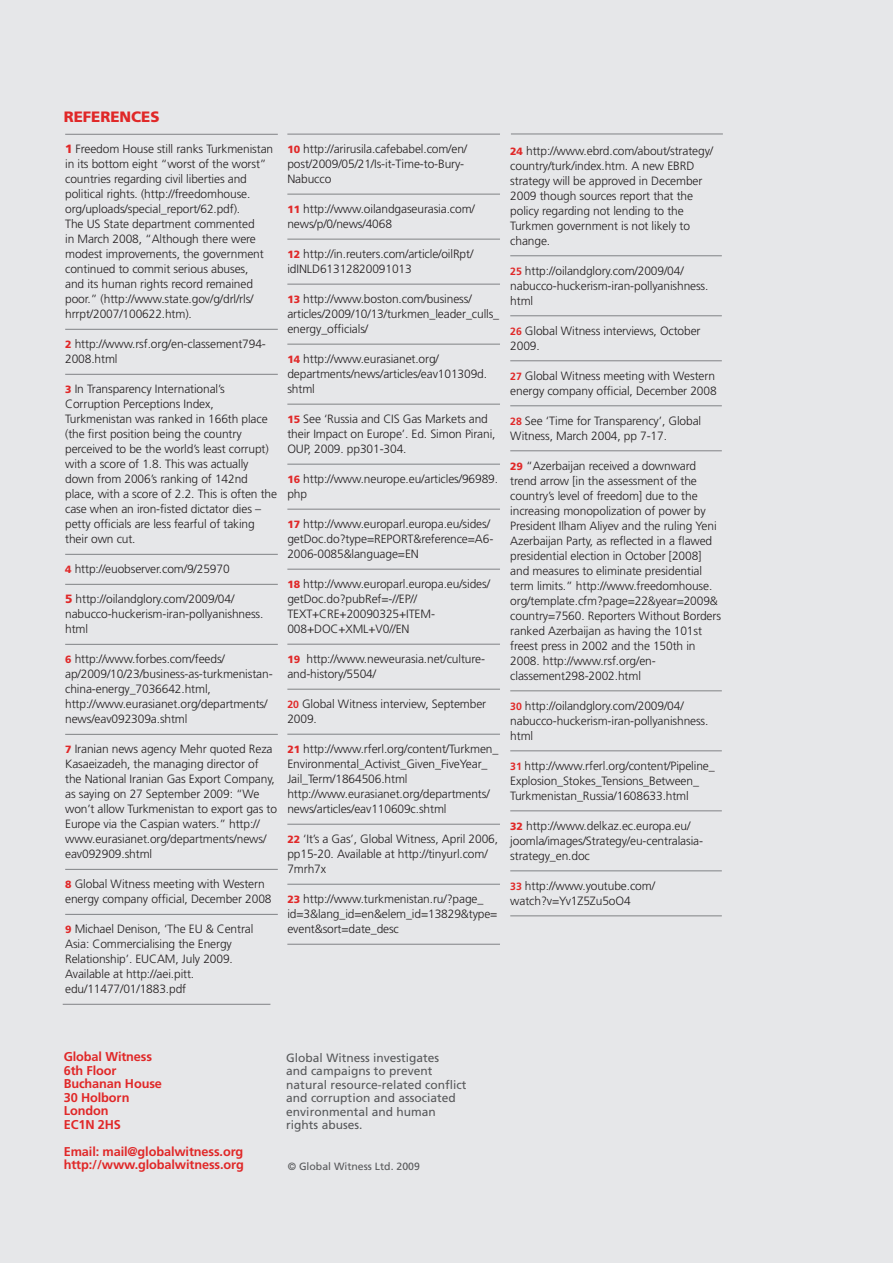
<style>
.page{position:relative;width:893px;height:1263px;background:#e6e7e9}
.page>*{position:absolute;margin:0;border:0;box-sizing:border-box;transform-origin:0 0}
.t1{font:900 15px "Frutiger";color:#e02828}
.t2{font:700 12.75px/13.5px "Frutiger";letter-spacing:-.01em;color:#e02828}
.t3{font:300 12px/15px "Frutiger";letter-spacing:-.01em;color:#231f20}
.t4{font:12px/13.5px "Frutiger";color:#57585a}
.t5{font:10.5px "Frutiger";color:#57585a}
.s1{font-weight:900;color:#e02828}
.s2{font-weight:900;font-size:10.5px;color:#e02828}
.s3{font-weight:700;font-size:10.5px;color:#e02828}
</style>
<div class="page">
<hr style="left:63px;top:1004px;width:207px;height:1px;background:#808285">
<hr style="left:511px;top:134px;width:212px;height:1px;background:#808285">
<hr style="left:65px;top:134px;width:213px;height:1px;background:#808285">
<hr style="left:65px;top:329px;width:213px;height:1px;background:#808285">
<hr style="left:65px;top:374px;width:213px;height:1px;background:#808285">
<hr style="left:65px;top:554px;width:213px;height:1px;background:#808285">
<hr style="left:65px;top:584px;width:213px;height:1px;background:#808285">
<hr style="left:65px;top:644px;width:213px;height:1px;background:#808285">
<hr style="left:65px;top:734px;width:213px;height:1px;background:#808285">
<hr style="left:65px;top:869px;width:213px;height:1px;background:#808285">
<hr style="left:65px;top:914px;width:213px;height:1px;background:#808285">
<hr style="left:287px;top:134px;width:213px;height:1px;background:#808285">
<hr style="left:287px;top:194px;width:213px;height:1px;background:#808285">
<hr style="left:287px;top:239px;width:213px;height:1px;background:#808285">
<hr style="left:287px;top:284px;width:213px;height:1px;background:#808285">
<hr style="left:287px;top:344px;width:213px;height:1px;background:#808285">
<hr style="left:287px;top:404px;width:213px;height:1px;background:#808285">
<hr style="left:287px;top:464px;width:213px;height:1px;background:#808285">
<hr style="left:287px;top:509px;width:213px;height:1px;background:#808285">
<hr style="left:287px;top:569px;width:213px;height:1px;background:#808285">
<hr style="left:287px;top:644px;width:213px;height:1px;background:#808285">
<hr style="left:287px;top:689px;width:213px;height:1px;background:#808285">
<hr style="left:287px;top:734px;width:213px;height:1px;background:#808285">
<hr style="left:287px;top:824px;width:213px;height:1px;background:#808285">
<hr style="left:287px;top:884px;width:213px;height:1px;background:#808285">
<hr style="left:287px;top:944px;width:213px;height:1px;background:#808285">
<hr style="left:510px;top:255px;width:212px;height:1px;background:#808285">
<hr style="left:510px;top:315px;width:212px;height:1px;background:#808285">
<hr style="left:510px;top:360px;width:212px;height:1px;background:#808285">
<hr style="left:510px;top:405px;width:212px;height:1px;background:#808285">
<hr style="left:510px;top:450px;width:212px;height:1px;background:#808285">
<hr style="left:510px;top:690px;width:212px;height:1px;background:#808285">
<hr style="left:510px;top:750px;width:212px;height:1px;background:#808285">
<hr style="left:510px;top:810px;width:212px;height:1px;background:#808285">
<hr style="left:510px;top:870px;width:212px;height:1px;background:#808285">
<hr style="left:510px;top:915px;width:212px;height:1px;background:#808285">
<p class="t1" style="left:64px;top:108px;width:97px">REFERENCES</p>
<p class="t3" style="left:65px;top:142px;width:210px"><span class="s1">1</span> Freedom House still ranks Turkmenistan in its bottom eight “worst of the worst” countries regarding civil liberties and political rights. (http://freedomhouse. org/uploads/special_report/62.pdf).<br>The US State department commented<br>in March 2008, “Although there were modest improvements, the government continued to commit serious abuses,<br>and its human rights record remained poor.” (http://www.state.gov/g/drl/rls/ hrrpt/2007/100622.htm).</p>
<p class="t3" style="left:65px;top:337px;width:202px"><span class="s2">2</span> http://www.rsf.org/en-classement794-<br>2008.html</p>
<p class="t3" style="left:65px;top:382px;width:213px"><span class="s2">3</span> In Transparency International’s Corruption Perceptions Index, Turkmenistan was ranked in 166th place (the first position being the country perceived to be the world’s least corrupt) with a score of 1.8. This was actually down from 2006’s ranking of 142nd place, with a score of 2.2. This is often the case when an iron-fisted dictator dies – petty officials are less fearful of taking their own cut.</p>
<p class="t3" style="left:65px;top:562px;width:166px"><span class="s2">4</span> http://euobserver.com/9/25970</p>
<p class="t3" style="left:65px;top:592px;width:200px"><span class="s1">5</span> http://oilandglory.com/2009/04/ nabucco-huckerism-iran-pollyanishness. html</p>
<p class="t3" style="left:65px;top:652px;width:209px"><span class="s2">6</span> http://www.forbes.com/feeds/ ap/2009/10/23/business-as-turkmenistan&shy;china-energy_7036642.html, http://www.eurasianet.org/departments/ news/eav092309a.shtml</p>
<p class="t3" style="left:65px;top:742px;width:213px"><span class="s2">7</span> Iranian news agency Mehr quoted Reza Kasaeizadeh, the managing director of the National Iranian Gas Export Company, as saying on 27 September 2009: “We won’t allow Turkmenistan to export gas to Europe via the Caspian waters.” http:// www.eurasianet.org/departments/news/ eav092909.shtml</p>
<p class="t3" style="left:65px;top:877px;width:208px"><span class="s2">8</span> Global Witness meeting with Western energy company official, December 2008</p>
<p class="t3" style="left:65px;top:922px;width:190px"><span class="s2">9</span> Michael Denison, ‘The EU &amp; Central<br>Asia: Commercialising the Energy<br>Relationship’. EUCAM, July 2009.<br>Available at http://aei.pitt. edu/11477/01/1883.pdf</p>
<p class="t3" style="left:287px;top:142px;width:181px"><span class="s2">10</span> http://arirusila.cafebabel.com/en/ post/2009/05/21/Is-it-Time-to-Bury-<br>Nabucco</p>
<p class="t3" style="left:287px;top:202px;width:189px"><span class="s2">11</span> http://www.oilandgaseurasia.com/ news/p/0/news/4068</p>
<p class="t3" style="left:287px;top:247px;width:187px"><span class="s2">12</span> http://in.reuters.com/article/oilRpt/ idINLD61312820091013</p>
<p class="t3" style="left:287px;top:292px;width:213px"><span class="s2">13</span> http://www.boston.com/business/ articles/2009/10/13/turkmen_leader_culls_ energy_officials/</p>
<p class="t3" style="left:287px;top:352px;width:201px"><span class="s2">14</span> http://www.eurasianet.org/ departments/news/articles/eav101309d. shtml</p>
<p class="t3" style="left:287px;top:412px;width:210px"><span class="s2">15</span> See ‘Russia and CIS Gas Markets and their Impact on Europe’. Ed. Simon Pirani,<br>OUP, 2009. pp301-304.</p>
<p class="t3" style="left:287px;top:472px;width:212px"><span class="s2">16</span> http://www.neurope.eu/articles/96989. php</p>
<p class="t3" style="left:287px;top:517px;width:207px"><span class="s2">17</span> http://www.europarl.europa.eu/sides/ getDoc.do?type=REPORT&amp;reference=A6-<br>2006-0085&amp;language=EN</p>
<p class="t3" style="left:287px;top:577px;width:204px"><span class="s2">18</span> http://www.europarl.europa.eu/sides/ getDoc.do?pubRef=-//EP//<br>TEXT+CRE+20090325+ITEM-<br>008+DOC+XML+V0//EN</p>
<p class="t3" style="left:287px;top:652px;width:199px"><span class="s2">19</span> http://www.neweurasia.net/culture&shy;and-history/5504/</p>
<p class="t3" style="left:287px;top:697px;width:200px"><span class="s3">20</span> Global Witness interview, September<br>2009.</p>
<p class="t3" style="left:287px;top:742px;width:213px"><span class="s2">21</span> http://www.rferl.org/content/Turkmen_ Environmental_Activist_Given_FiveYear_ Jail_Term/1864506.html http://www.eurasianet.org/departments/ news/articles/eav110609c.shtml</p>
<p class="t3" style="left:287px;top:832px;width:212px"><span class="s2">22</span> ‘It’s a Gas’, Global Witness, April 2006, pp15-20. Available at http://tinyurl.com/<br>7mrh7x</p>
<p class="t3" style="left:287px;top:892px;width:212px"><span class="s2">23</span> http://www.turkmenistan.ru/?page_ id=3&amp;lang_id=en&amp;elem_id=13829&amp;type= event&amp;sort=date_desc</p>
<p class="t3" style="left:510px;top:143px;width:204px"><span class="s2">24</span> http://www.ebrd.com/about/strategy/ country/turk/index.htm. A new EBRD strategy will be approved in December 2009 though sources report that the policy regarding not lending to the Turkmen government is not likely to change.</p>
<p class="t3" style="left:510px;top:263px;width:200px"><span class="s3">25</span> http://oilandglory.com/2009/04/ nabucco-huckerism-iran-pollyanishness. html</p>
<p class="t3" style="left:510px;top:323px;width:192px"><span class="s3">26</span> Global Witness interviews, October<br>2009.</p>
<p class="t3" style="left:510px;top:368px;width:208px"><span class="s3">27</span> Global Witness meeting with Western energy company official, December 2008</p>
<p class="t3" style="left:510px;top:413px;width:192px"><span class="s3">28</span> See ‘Time for Transparency’, Global<br>Witness, March 2004, pp 7-17.</p>
<p class="t3" style="left:510px;top:458px;width:212px"><span class="s2">29</span> “Azerbaijan received a downward trend arrow [in the assessment of the country’s level of freedom] due to the increasing monopolization of power by President Ilham Aliyev and the ruling Yeni Azerbaijan Party, as reflected in a flawed presidential election in October [2008] and measures to eliminate presidential term limits.” http://www.freedomhouse. org/template.cfm?page=22&amp;year=2009&amp; country=7560. Reporters Without Borders ranked Azerbaijan as having the 101st freest press in 2002 and the 150th in 2008. http://www.rsf.org/en&shy;classement298-2002.html</p>
<p class="t3" style="left:510px;top:698px;width:200px"><span class="s3">30</span> http://oilandglory.com/2009/04/ nabucco-huckerism-iran-pollyanishness. html</p>
<p class="t3" style="left:510px;top:758px;width:206px"><span class="s3">31</span> http://www.rferl.org/content/Pipeline_<br>Explosion_Stokes_Tensions_Between_<br>Turkmenistan_Russia/1608633.html</p>
<p class="t3" style="left:510px;top:818px;width:194px"><span class="s2">32</span> http://www.delkaz.ec.europa.eu/ joomla/images/Strategy/eu-centralasia&shy;strategy_en.doc</p>
<p class="t3" style="left:510px;top:878px;width:146px"><span class="s3">33</span> http://www.youtube.com/ watch?v=Yv1Z5Zu5oO4</p>
<p class="t2" style="left:64px;top:1050px;width:100px">Global Witness<br>6th Floor<br>Buchanan House<br>30 Holborn<br>London<br>EC1N 2HS</p>
<p class="t2" style="left:64px;top:1145px;width:182px">Email: mail@globalwitness.org http://www.globalwitness.org</p>
<p class="t4" style="left:286px;top:1051px;width:182px">Global Witness investigates<br>and campaigns to prevent natural resource-related conflict and corruption and associated environmental and human rights abuses.</p>
<p class="t5" style="left:288px;top:1160px;width:134px">© Global Witness Ltd. 2009</p>
</div>
